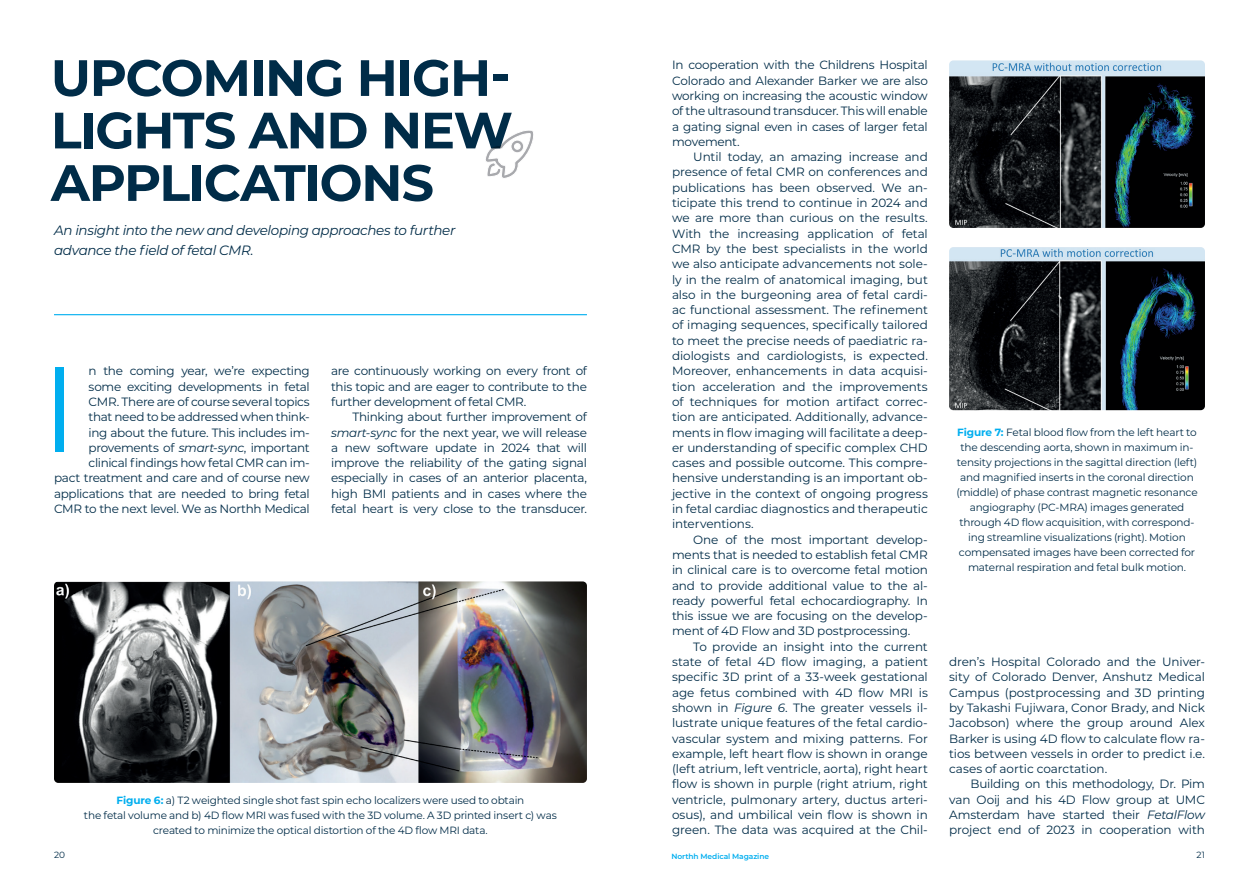
<style>
.page{position:relative;width:1259px;height:893px;background:#fff}
.page>*{position:absolute;margin:0;border:0;box-sizing:border-box;transform-origin:0 0}
.t1{font:121.35px "Montserrat";color:#00aeef}
.t2{font:700 51px/52.5px "Montserrat";letter-spacing:-.025em;color:#002c48;text-align:justify}
.t3{font:italic 13.5px/19.5px "Montserrat";letter-spacing:-.025em;color:#002c48}
.t4{font:12px/15.3px "Montserrat";letter-spacing:-.02em;color:#002c48;text-align:justify}
.t5{font:10.5px/15px "Montserrat";letter-spacing:-.015em;color:#002c48;text-align:center}
.t6{font:9px "Montserrat";color:#002c48}
.t7{font:600 7.5px "Montserrat";letter-spacing:-.005em;color:#00aeef}
.s1{font-style:italic}
.s2{font-weight:700;color:#00aeef}
</style>
<div class="page">
<img style="left:54px;top:581px;width:533px;height:202px">
<img style="left:949px;top:247px;width:256px;height:163px">
<img style="left:949px;top:60px;width:256px;height:168px">
<hr style="left:54px;top:314px;width:533px;height:1px;background:#00aeef">
<svg style="left:485px;top:130px;width:49px;height:48px"></svg>
<h2 class="t2" style="left:51px;top:49px;width:463px">UPCOMING HIGH-LIGHTS AND NEW APPLICATIONS</h2>
<p class="t3" style="left:54px;top:220px;width:403px">An insight into the new and developing approaches to further advance the field of fetal CMR.</p>
<p class="t4" style="left:54px;top:363px;width:257px;text-align:right">n the coming year, we’re expecting some exciting developments in fetal<br>CMR. There are of course several topics<br>that need to be addressed when think-<br>ing about the future. This includes im&shy;provements of <span class="s1">smart-sync</span>, important clinical findings how fetal CMR can im-<br>pact treatment and care and of course new applications that are needed to bring fetal CMR to the next level. We as Northh Medical</p>
<p class="t4" style="left:331px;top:363px;width:257px">are continuously working on every front of this topic and are eager to contribute to the further development of fetal CMR.</p>
<h1 class="t1" style="left:41px;top:325px;width:38px">I</h1>
<p class="t4" style="left:331px;top:409px;width:257px;text-indent:21px">Thinking about further improvement of <span class="s1">smart-sync</span> for the next year, we will release a new software update in 2024 that will improve the reliability of the gating signal especially in cases of an anterior placenta, high BMI patients and in cases where the fetal heart is very close to the transducer.</p>
<p class="t5" style="left:84px;top:792px;width:474px"><span class="s2">Figure 6:</span> a) T2 weighted single shot fast spin echo localizers were used to obtain<br>the fetal volume and b) 4D flow MRI was fused with the 3D volume. A 3D printed insert c) was created to minimize the optical distortion of the 4D flow MRI data.</p>
<p class="t4" style="left:672px;top:57px;width:257px">In cooperation with the Childrens Hospital Colorado and Alexander Barker we are also working on increasing the acoustic window of the ultrasound transducer. This will enable a gating signal even in cases of larger fetal movement.</p>
<p class="t4" style="left:672px;top:149px;width:257px;text-indent:21px">Until today, an amazing increase and presence of fetal CMR on conferences and publications has been observed. We an&shy;ticipate this trend to continue in 2024 and we are more than curious on the results.<br>With the increasing application of fetal CMR by the best specialists in the world we also anticipate advancements not sole&shy;ly in the realm of anatomical imaging, but also in the burgeoning area of fetal cardi&shy;ac functional assessment. The refinement of imaging sequences, specifically tailored to meet the precise needs of paediatric ra&shy;diologists and cardiologists, is expected.<br>Moreover, enhancements in data acquisi&shy;tion acceleration and the improvements of techniques for motion artifact correc&shy;tion are anticipated. Additionally, advance&shy;ments in flow imaging will facilitate a deep&shy;er understanding of specific complex CHD cases and possible outcome. This compre&shy;hensive understanding is an important ob&shy;jective in the context of ongoing progress in fetal cardiac diagnostics and therapeutic interventions.</p>
<p class="t4" style="left:672px;top:531px;width:257px;text-indent:21px">One of the most important develop&shy;ments that is needed to establish fetal CMR in clinical care is to overcome fetal motion and to provide additional value to the al&shy;ready powerful fetal echocardiography. In this issue we are focusing on the develop&shy;ment of 4D Flow and 3D postprocessing.</p>
<p class="t4" style="left:672px;top:638px;width:257px;text-indent:21px">To provide an insight into the current state of fetal 4D flow imaging, a patient specific 3D print of a 33-week gestational age fetus combined with 4D flow MRI is shown in <span class="s1">Figure 6</span>. The greater vessels il&shy;lustrate unique features of the fetal cardio&shy;vascular system and mixing patterns. For example, left heart flow is shown in orange (left atrium, left ventricle, aorta), right heart flow is shown in purple (right atrium, right ventricle, pulmonary artery, ductus arteri&shy;osus), and umbilical vein flow is shown in green. The data was acquired at the Chil-</p>
<p class="t5" style="left:956px;top:424px;width:243px"><span class="s2">Figure 7:</span> Fetal blood flow from the left heart to the descending aorta, shown in maximum in&shy;tensity projections in the sagittal direction (left) and magnified inserts in the coronal direction (middle) of phase contrast magnetic resonance angiography (PC-MRA) images generated through 4D flow acquisition, with correspond&shy;ing streamline visualizations (right). Motion compensated images have been corrected for maternal respiration and fetal bulk motion.</p>
<p class="t4" style="left:949px;top:654px;width:257px">dren’s Hospital Colorado and the Univer&shy;sity of Colorado Denver, Anshutz Medical Campus (postprocessing and 3D printing by Takashi Fujiwara, Conor Brady, and Nick Jacobson) where the group around Alex Barker is using 4D flow to calculate flow ra&shy;tios between vessels in order to predict i.e. cases of aortic coarctation.</p>
<p class="t4" style="left:949px;top:776px;width:257px;text-indent:21px">Building on this methodology, Dr. Pim van Ooij and his 4D Flow group at UMC Amsterdam have started their <span class="s1">FetalFlow </span>project end of 2023 in cooperation with</p>
<p class="t6" style="left:54px;top:849px;width:12px">20</p>
<p class="t7" style="left:671px;top:851px;width:99px">Northh Medical Magazine</p>
<p class="t6" style="left:1196px;top:849px;width:10px">21</p>
</div>
